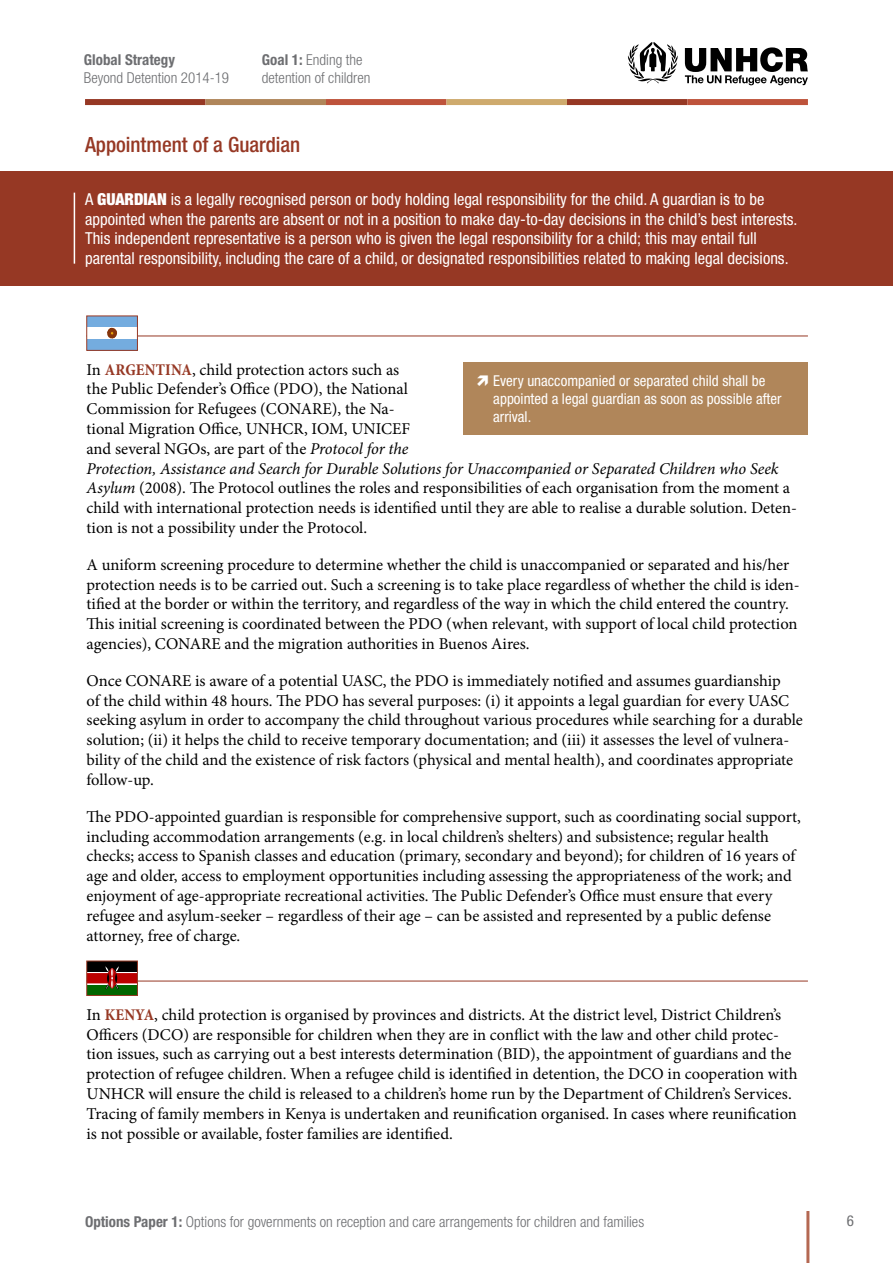
<style>
.page{position:relative;width:893px;height:1263px;background:#fff}
.page>*{position:absolute;margin:0;border:0;box-sizing:border-box;transform-origin:0 0}
.t1{font:500 condensed 21px "Helvetica Neue CE";color:#963824}
.t2{font:16.5px/19.8px "Minion Pro";color:#000}
.t3{font:condensed 16.5px/19.8px "Helvetica Neue CE";color:#fff}
.t4{font:300 condensed 15px/18px "Helvetica Neue CE";color:#6d6e71}
.t5{font:condensed 15px/18px "Helvetica Neue CE";color:#fff}
.t6{font:700 condensed 15px "Helvetica Neue CE";color:#6d6e71}
.t7{font:condensed 15px "Helvetica Neue CE";color:#6d6e71}
.s1{font-weight:700}
.s2{font-weight:900}
.s3{font-weight:700;font-stretch:condensed;color:#963824}
.s4{font-style:italic}
</style>
<div class="page">
<hr style="left:806px;top:1211px;width:3px;height:52px;background:#b46852">
<div style="left:85px;top:99px;width:121px;height:6px;background:#963824"></div>
<div style="left:326px;top:99px;width:120px;height:6px;background:#be533b"></div>
<div style="left:567px;top:99px;width:120px;height:6px;background:#963824"></div>
<div style="left:206px;top:99px;width:120px;height:6px;background:#b0865a"></div>
<div style="left:446px;top:99px;width:121px;height:6px;background:#ceaa6d"></div>
<div style="left:687px;top:99px;width:121px;height:6px;background:#be533b"></div>
<svg style="left:627px;top:42px;width:51px;height:41px"></svg>
<svg style="left:685px;top:47px;width:123px;height:38px"></svg>
<hr style="left:87px;top:336px;width:721px;height:1px;background:#963824">
<hr style="left:87px;top:981px;width:721px;height:1px;background:#963824">
<div style="left:87px;top:316px;width:50px;height:34px;background:#74acdf"></div>
<div style="left:87px;top:327px;width:50px;height:12px;background:#fff"></div>
<svg style="left:108px;top:327px;width:9px;height:12px"></svg>
<div style="left:87px;top:316px;width:51px;height:35px;border:1px solid #963824"></div>
<div style="left:87px;top:961px;width:50px;height:10px;background:#000"></div>
<div style="left:87px;top:985px;width:50px;height:10px;background:#060"></div>
<svg style="left:89px;top:966px;width:47px;height:23px"></svg>
<div style="left:87px;top:961px;width:51px;height:35px;border:1px solid #963824"></div>
<div style="left:0;top:171px;width:893px;height:114px;background:#963824"></div>
<hr style="left:74px;top:193px;width:1px;height:71px;background:#fff">
<div style="left:463px;top:362px;width:345px;height:73px;background:#b0865a"></div>
<p class="t6" style="left:84px;top:51px;width:93px">Global Strategy</p>
<p class="t4" style="left:84px;top:69px;width:147px">Beyond Detention 2014-19</p>
<p class="t4" style="left:262px;top:51px;width:110px"><span class="s1">Goal 1:</span> Ending the detention of children</p>
<p class="t1" style="left:85px;top:133px;width:217px">Appointment of a Guardian</p>
<p class="t3" style="left:85px;top:190px;width:714px">A <span class="s2">GUARDIAN</span> is a legally recognised person or body holding legal responsibility for the child. A guardian is to be appointed when the parents are absent or not in a position to make day-to-day decisions in the child’s best interests.<br>This independent representative is a person who is given the legal responsibility for a child; this may entail full parental responsibility, including the care of a child, or designated responsibilities related to making legal decisions.</p>
<p class="t2" style="left:87px;top:359px;width:712px">In <span class="s3">ARGENTINA</span>, child protection actors such as<br>the Public Defender’s Office (PDO), the National<br>Commission for Refugees (CONARE), the Na-<br>tional Migration Office, UNHCR, IOM, UNICEF<br>and several NGOs, are part of the <span class="s4">Protocol for the<br>Protection, Assistance and Search for Durable Solutions for Unaccompanied or Separated Children who Seek Asylum</span> (2008). The Protocol outlines the roles and responsibilities of each organisation from the moment a child with international protection needs is identified until they are able to realise a durable solution. Deten&shy;tion is not a possibility under the Protocol.</p>
<p class="t2" style="left:87px;top:555px;width:715px">A uniform screening procedure to determine whether the child is unaccompanied or separated and his/her protection needs is to be carried out. Such a screening is to take place regardless of whether the child is iden&shy;tified at the border or within the territory, and regardless of the way in which the child entered the country.<br>This initial screening is coordinated between the PDO (when relevant, with support of local child protection agencies), CONARE and the migration authorities in Buenos Aires.</p>
<p class="t2" style="left:87px;top:671px;width:718px">Once CONARE is aware of a potential UASC, the PDO is immediately notified and assumes guardianship<br>of the child within 48 hours. The PDO has several purposes: (i) it appoints a legal guardian for every UASC seeking asylum in order to accompany the child throughout various procedures while searching for a durable solution; (ii) it helps the child to receive temporary documentation; and (iii) it assesses the level of vulnera&shy;bility of the child and the existence of risk factors (physical and mental health), and coordinates appropriate follow-up.</p>
<p class="t2" style="left:87px;top:807px;width:716px">The PDO-appointed guardian is responsible for comprehensive support, such as coordinating social support, including accommodation arrangements (e.g. in local children’s shelters) and subsistence; regular health checks; access to Spanish classes and education (primary, secondary and beyond); for children of 16 years of age and older, access to employment opportunities including assessing the appropriateness of the work; and enjoyment of age-appropriate recreational activities. The Public Defender’s Office must ensure that every refugee and asylum-seeker – regardless of their age – can be assisted and represented by a public defense attorney, free of charge.</p>
<p class="t5" style="left:493px;top:372px;width:290px">Every unaccompanied or separated child shall be appointed a legal guardian as soon as possible after arrival.</p>
<p class="t2" style="left:87px;top:1004px;width:712px">In <span class="s3">KENYA</span>, child protection is organised by provinces and districts. At the district level, District Children’s Officers (DCO) are responsible for children when they are in conflict with the law and other child protec&shy;tion issues, such as carrying out a best interests determination (BID), the appointment of guardians and the protection of refugee children. When a refugee child is identified in detention, the DCO in cooperation with UNHCR will ensure the child is released to a children’s home run by the Department of Children’s Services.<br>Tracing of family members in Kenya is undertaken and reunification organised. In cases where reunification is not possible or available, foster families are identified.</p>
<p class="t4" style="left:85px;top:1212px;width:561px"><span class="s1">Options Paper 1:</span> Options for governments on reception and care arrangements for children and families</p>
<p class="t7" style="left:847px;top:1212px;width:9px">6</p>
</div>
